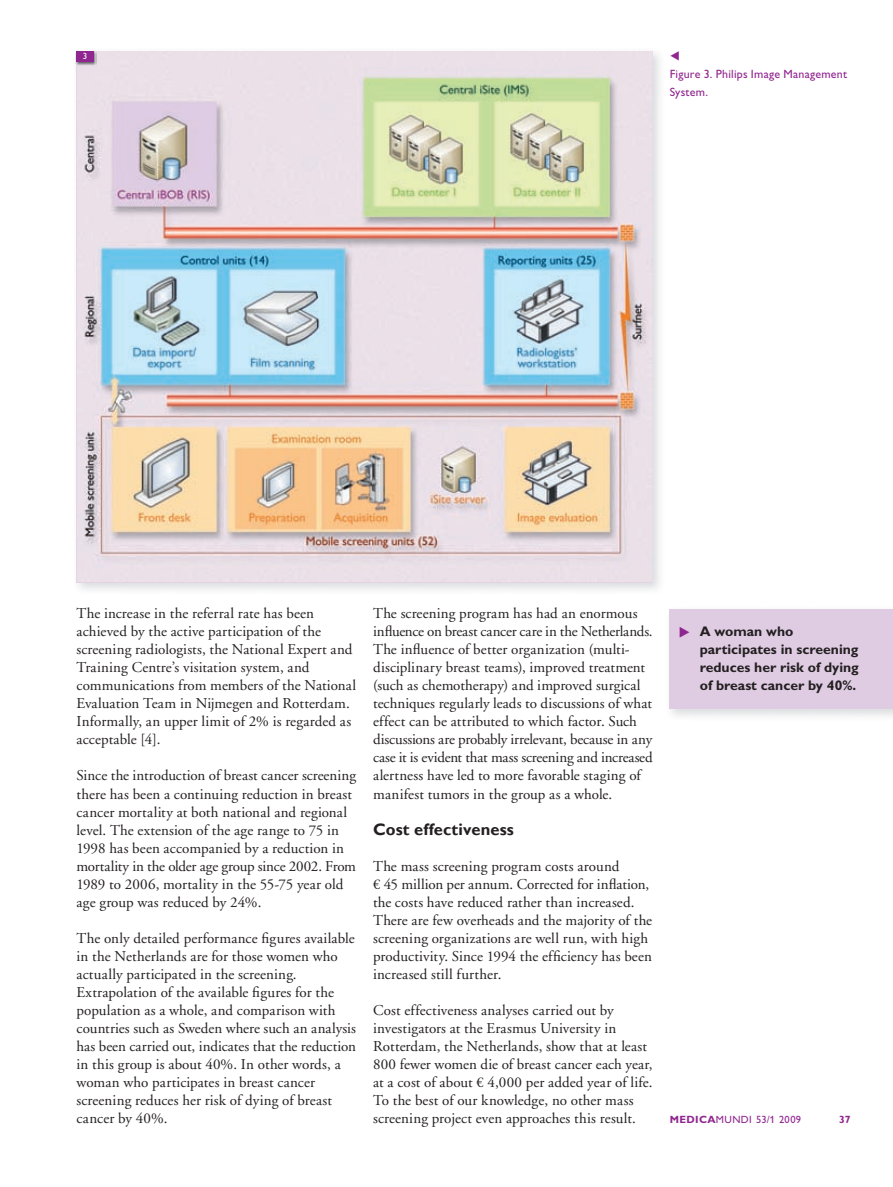
<style>
.page{position:relative;width:893px;height:1187px;background:#fff}
.page>*{position:absolute;margin:0;border:0;box-sizing:border-box;transform-origin:0 0}
.t1{font:700 16.5px "Gill Sans Alt One WGL";letter-spacing:.01em;color:#231f20}
.t2{font:15px/18px "Adobe Garamond";letter-spacing:.005em;color:#231f20}
.t3{font:700 13.95px/18px "Gill Alt One";color:#231f20}
.t4{font:13.95px "European Pi Three";color:#90268f}
.t5{font:12px/18px "Gill Alt One";letter-spacing:.015em;color:#90268f}
.t6{font:12px "European Pi Three";color:#90268f}
.t7{font:10.5px "Gill Alt One";letter-spacing:.03em;color:#90268f}
.t8{font:700 10.5px "Gill Alt One";color:#90268f}
.t9{font:9px "Gill Alt One";color:#fff}
.s1{font-family:"Garamond Premr Pro"}
.s2{font-weight:700}
</style>
<div class="page">
<img style="left:77px;top:51px;width:576px;height:531px">
<img style="left:75px;top:50px;width:22px;height:16px">
<img style="left:76px;top:51px;width:21px;height:15px">
<div style="left:76px;top:51px;width:18px;height:11px;background:#90268f"></div>
<div style="left:670px;top:609px;width:223px;height:99px;background:#dfcce3"></div>
<p class="t9" style="left:83px;top:51px;width:6px">3</p>
<p class="t6" style="left:670px;top:48px;width:12px">F</p>
<p class="t5" style="left:670px;top:65px;width:179px">Figure 3. Philips Image Management<br>System.</p>
<p class="t2" style="left:76px;top:605px;width:281px">The increase in the referral rate has been achieved by the active participation of the screening radiologists, the National Expert and Training Centre’s visitation system, and communications from members of the National Evaluation Team in Nijmegen and Rotterdam.<br>Informally, an upper limit of 2% is regarded as acceptable [4].</p>
<p class="t2" style="left:76px;top:767px;width:281px">Since the introduction of breast cancer screening there has been a continuing reduction in breast cancer mortality at both national and regional level. The extension of the age range to 75 in 1998 has been accompanied by a reduction in mortality in the older age group since 2002. From 1989 to 2006, mortality in the 55-75 year old age group was reduced by 24%.</p>
<p class="t2" style="left:76px;top:929px;width:281px">The only detailed performance figures available in the Netherlands are for those women who actually participated in the screening.<br>Extrapolation of the available figures for the population as a whole, and comparison with countries such as Sweden where such an analysis has been carried out, indicates that the reduction in this group is about 40%. In other words, a woman who participates in breast cancer screening reduces her risk of dying of breast cancer by 40%.</p>
<p class="t2" style="left:373px;top:605px;width:281px">The screening program has had an enormous influence on breast cancer care in the Netherlands.<br>The influence of better organization (multi&shy;disciplinary breast teams), improved treatment (such as chemotherapy) and improved surgical techniques regularly leads to discussions of what effect can be attributed to which factor. Such discussions are probably irrelevant, because in any case it is evident that mass screening and increased alertness have led to more favorable staging of manifest tumors in the group as a whole.</p>
<p class="t1" style="left:373px;top:817px;width:142px">Cost effectiveness</p>
<p class="t2" style="left:373px;top:857px;width:281px">The mass screening program costs around<br><span class="s1">€</span> 45 million per annum. Corrected for inflation, the costs have reduced rather than increased.<br>There are few overheads and the majority of the screening organizations are well run, with high productivity. Since 1994 the efficiency has been increased still further.</p>
<p class="t2" style="left:373px;top:1001px;width:281px">Cost effectiveness analyses carried out by investigators at the Erasmus University in Rotterdam, the Netherlands, show that at least 800 fewer women die of breast cancer each year, at a cost of about <span class="s1">€</span> 4,000 per added year of life.<br>To the best of our knowledge, no other mass screening project even approaches this result.</p>
<p class="t4" style="left:679px;top:622px;width:13px">E</p>
<p class="t3" style="left:700px;top:622px;width:161px">A woman who participates in screening reduces her risk of dying of breast cancer by 40%.</p>
<p class="t7" style="left:670px;top:1112px;width:133px"><span class="s2">MEDICA</span>MUNDI 53/1 2009</p>
<p class="t8" style="left:839px;top:1112px;width:13px">37</p>
</div>
